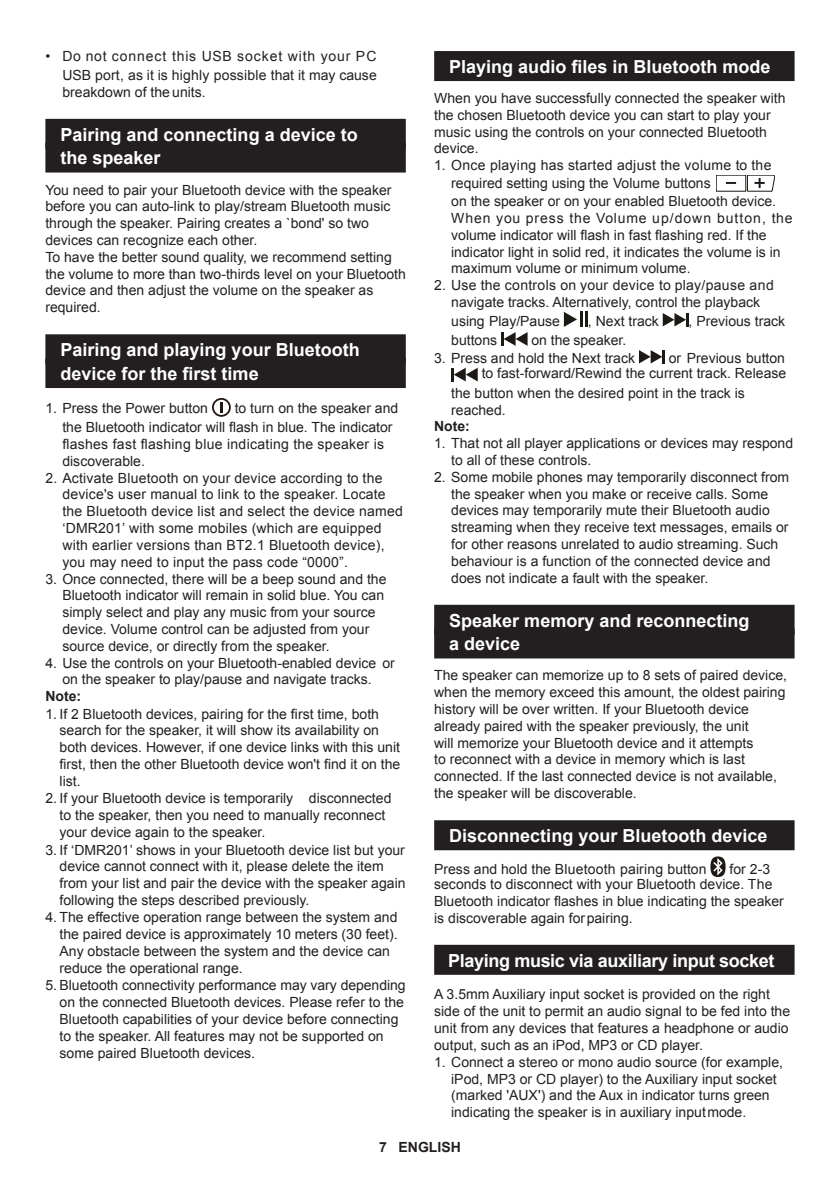
<style>
.page{position:relative;width:840px;height:1191px;background:#fff}
.page>*{position:absolute;margin:0;border:0;box-sizing:border-box;transform-origin:0 0}
.t1{font:700 18px/23.8px "Arial";color:#fff}
.t2{font:700 18px "Arial";letter-spacing:-.02em;color:#fff}
.t3{font:14px/16.8px "Arial";color:#231f20}
.t4{font:14px/16.8px "Arial";color:#221f1f}
.t5{font:14px/16.8px "Arial";letter-spacing:.02em;color:#231f20}
.t6{font:700 14px "Arial";color:#231f20}
.t7{font:700 14px "Arial";color:#221f1f}
</style>
<div class="page">
<div style="left:45px;top:119px;width:360px;height:30px;background:#231f20"></div>
<div style="left:45px;top:142px;width:360px;height:30px;background:#231f20"></div>
<div style="left:45px;top:334px;width:360px;height:30px;background:#231f20"></div>
<div style="left:45px;top:358px;width:360px;height:30px;background:#231f20"></div>
<svg style="left:212px;top:398px;width:19px;height:19px"></svg>
<div style="left:434px;top:51px;width:360px;height:30px;background:#231f20"></div>
<div style="left:434px;top:605px;width:360px;height:30px;background:#231f20"></div>
<div style="left:434px;top:628px;width:360px;height:30px;background:#231f20"></div>
<div style="left:434px;top:820px;width:360px;height:30px;background:#231f20"></div>
<div style="left:434px;top:944px;width:360px;height:30px;background:#231f20"></div>
<svg style="left:716px;top:175px;width:58px;height:16px"></svg>
<svg style="left:563px;top:312px;width:13px;height:15px"></svg>
<svg style="left:585px;top:312px;width:2px;height:15px"></svg>
<hr style="left:579px;top:312px;width:3px;height:15px;background:#1d1a16">
<svg style="left:662px;top:313px;width:26px;height:13px"></svg>
<svg style="left:501px;top:332px;width:26px;height:14px"></svg>
<svg style="left:639px;top:350px;width:25px;height:13px"></svg>
<svg style="left:451px;top:368px;width:26px;height:13px"></svg>
<div style="left:710px;top:856px;width:15px;height:21px;background:#1d1a16;border-radius:50%"></div>
<svg style="left:713px;top:858px;width:9px;height:17px"></svg>
<p class="t3" style="left:45px;top:47px;width:333px;line-height:18.8px;text-align:right">• Do not connect this USB socket with your PC<br>USB port, as it is highly possible that it may cause</p>
<p class="t3" style="left:62px;top:83px;width:145px">breakdown of the units.</p>
<p class="t1" style="left:60px;top:123px;width:299px">Pairing and connecting a device to the speaker</p>
<p class="t3" style="left:45px;top:181px;width:362px">You need to pair your Bluetooth device with the speaker before you can auto-link to play/stream Bluetooth music through the speaker. Pairing creates a `bond' so two devices can recognize each other.<br>To have the better sound quality, we recommend setting the volume to more than two-thirds level on your Bluetooth device and then adjust the volume on the speaker as required.</p>
<p class="t1" style="left:60px;top:338px;width:301px">Pairing and playing your Bluetooth device for the first time</p>
<p class="t3" style="left:45px;top:399px;width:164px">1. Press the Power button</p>
<p class="t3" style="left:62px;top:398px;width:337px;line-height:19.6px;text-indent:172px">to turn on the speaker and the Bluetooth indicator will flash in blue. The indicator</p>
<p class="t5" style="left:62px;top:436px;width:323px">flashes fast flashing blue indicating the speaker is discoverable.</p>
<p class="t3" style="left:62px;top:469px;width:342px;text-indent:-17px">2. Activate Bluetooth on your device according to the device's user manual to link to the speaker. Locate the Bluetooth device list and select the device named ‘DMR201’ with some mobiles (which are equipped with earlier versions than BT2.1 Bluetooth device), you may need to input the pass code “0000”.</p>
<p class="t3" style="left:62px;top:570px;width:325px;text-indent:-17px">3. Once connected, there will be a beep sound and the Bluetooth indicator will remain in solid blue. You can simply select and play any music from your source device. Volume control can be adjusted from your source device, or directly from the speaker.</p>
<p class="t3" style="left:45px;top:654px;width:351px;text-align:center">4. Use the controls on your Bluetooth-enabled device or on the speaker to play/pause and navigate tracks.</p>
<p class="t7" style="left:45px;top:687px;width:37px">Note:</p>
<p class="t4" style="left:60px;top:705px;width:342px;text-indent:-14px">1. If 2 Bluetooth devices, pairing for the first time, both search for the speaker, it will show its availability on both devices. However, if one device links with this unit first, then the other Bluetooth device won't find it on the list.</p>
<p class="t4" style="left:60px;top:790px;width:333px;text-indent:-14px">2. If your Bluetooth device is temporarily disconnected to the speaker, then you need to manually reconnect your device again to the speaker.</p>
<p class="t4" style="left:60px;top:841px;width:347px;text-indent:-14px">3. If ‘DMR201’ shows in your Bluetooth device list but your device cannot connect with it, please delete the item from your list and pair the device with the speaker again following the steps described previously.</p>
<p class="t4" style="left:60px;top:909px;width:339px;text-indent:-14px">4. The effective operation range between the system and the paired device is approximately 10 meters (30 feet).<br>Any obstacle between the system and the device can reduce the operational range.</p>
<p class="t4" style="left:60px;top:977px;width:347px;text-indent:-14px">5. Bluetooth connectivity performance may vary depending on the connected Bluetooth devices. Please refer to the Bluetooth capabilities of your device before connecting to the speaker. All features may not be supported on some paired Bluetooth devices.</p>
<p class="t1" style="left:449px;top:55px;width:323px">Playing audio files in Bluetooth mode</p>
<p class="t3" style="left:434px;top:90px;width:352px">When you have successfully connected the speaker with the chosen Bluetooth device you can start to play your music using the controls on your connected Bluetooth device.</p>
<p class="t3" style="left:451px;top:157px;width:342px;text-indent:-17px">1. Once playing has started adjust the volume to the required setting using the Volume buttons<br>on the speaker or on your enabled Bluetooth device.<br>When you press the Volume up/down button, the volume indicator will flash in fast flashing red. If the indicator light in solid red, it indicates the volume is in maximum volume or minimum volume.</p>
<p class="t3" style="left:434px;top:277px;width:341px;text-align:center">2. Use the controls on your device to play/pause and navigate tracks. Alternatively, control the playback</p>
<p class="t3" style="left:451px;top:312px;width:110px">using Play/Pause</p>
<p class="t3" style="left:587px;top:312px;width:72px">, Next track</p>
<p class="t3" style="left:688px;top:312px;width:98px">, Previous track</p>
<p class="t3" style="left:451px;top:331px;width:47px">buttons</p>
<p class="t3" style="left:531px;top:331px;width:96px">on the speaker.</p>
<p class="t3" style="left:434px;top:349px;width:202px">3. Press and hold the Next track</p>
<p class="t3" style="left:481px;top:350px;width:306px;line-height:15.8px;text-align:right">or Previous button<br>to fast-forward/Rewind the current track. Release</p>
<p class="t3" style="left:451px;top:384px;width:295px">the button when the desired point in the track is reached.</p>
<p class="t6" style="left:434px;top:417px;width:37px">Note:</p>
<p class="t3" style="left:451px;top:435px;width:343px;text-indent:-17px">1. That not all player applications or devices may respond to all of these controls.</p>
<p class="t3" style="left:451px;top:468px;width:339px;text-indent:-17px">2. Some mobile phones may temporarily disconnect from the speaker when you make or receive calls. Some devices may temporarily mute their Bluetooth audio streaming when they receive text messages, emails or for other reasons unrelated to audio streaming. Such behaviour is a function of the connected device and does not indicate a fault with the speaker.</p>
<p class="t1" style="left:449px;top:609px;width:302px">Speaker memory and reconnecting a device</p>
<p class="t3" style="left:434px;top:667px;width:354px">The speaker can memorize up to 8 sets of paired device, when the memory exceed this amount, the oldest pairing history will be over written. If your Bluetooth device already paired with the speaker previously, the unit<br>will memorize your Bluetooth device and it attempts<br>to reconnect with a device in memory which is last connected. If the last connected device is not available, the speaker will be discoverable.</p>
<p class="t1" style="left:449px;top:824px;width:320px">Disconnecting your Bluetooth device</p>
<p class="t3" style="left:434px;top:860px;width:274px">Press and hold the Bluetooth pairing button</p>
<p class="t3" style="left:434px;top:861px;width:339px;line-height:15.4px;text-align:right">for 2-3<br>seconds to disconnect with your Bluetooth device. The</p>
<p class="t3" style="left:434px;top:892px;width:351px">Bluetooth indicator flashes in blue indicating the speaker is discoverable again for pairing.</p>
<p class="t2" style="left:448px;top:948px;width:328px">Playing music via auxiliary input socket</p>
<p class="t3" style="left:434px;top:986px;width:357px">A 3.5mm Auxiliary input socket is provided on the right side of the unit to permit an audio signal to be fed into the unit from any devices that features a headphone or audio output, such as an iPod, MP3 or CD player.</p>
<p class="t3" style="left:451px;top:1053px;width:333px;text-indent:-17px">1. Connect a stereo or mono audio source (for example, iPod, MP3 or CD player) to the Auxiliary input socket (marked 'AUX') and the Aux in indicator turns green indicating the speaker is in auxiliary input mode.</p>
<p class="t6" style="left:379px;top:1137px;width:83px">7 ENGLISH</p>
</div>
